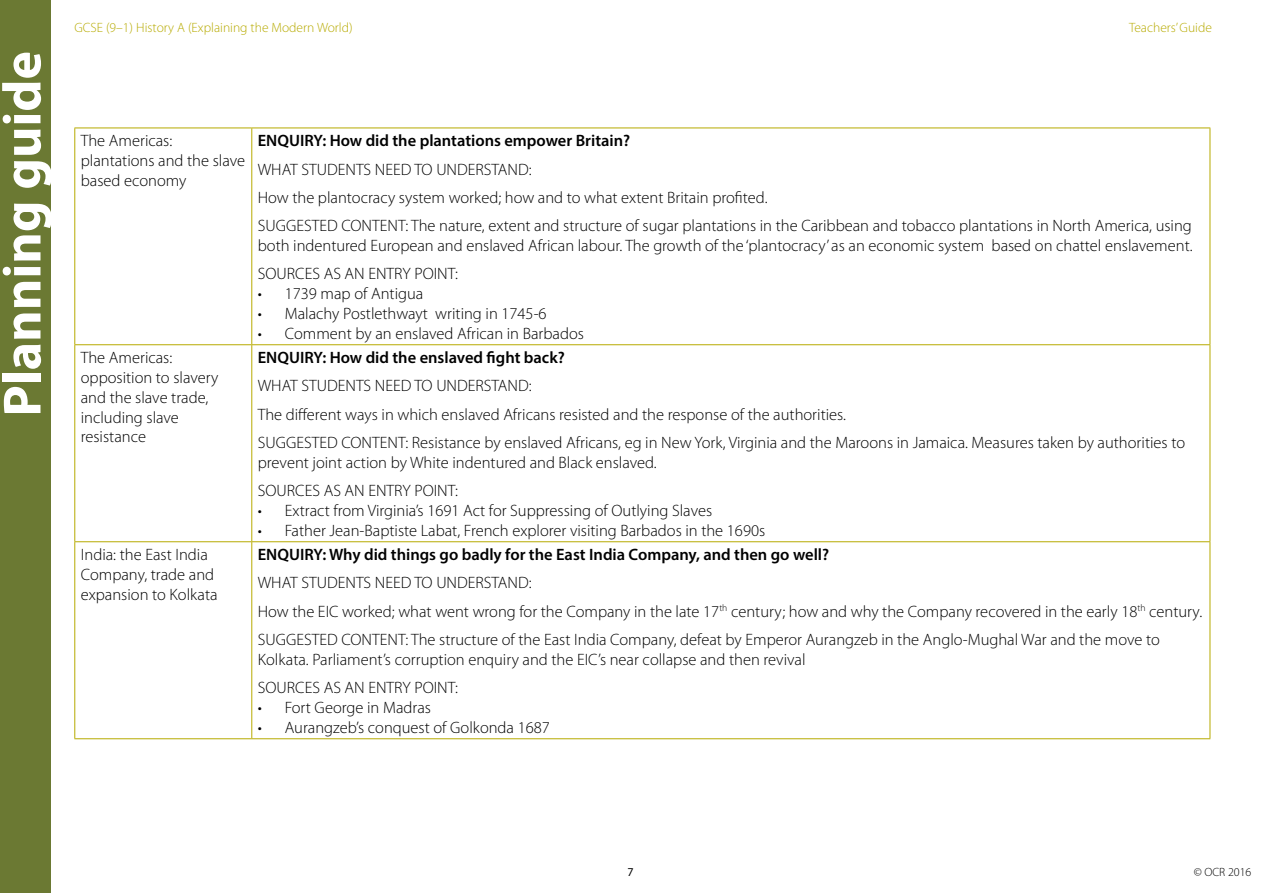
<style>
.page{position:relative;width:1263px;height:893px;background:#fff}
.page>*{position:absolute;margin:0;border:0;box-sizing:border-box;transform-origin:0 0}
.t1{font:700 54px "Myriad Pro";color:#fff}
.TConc_Body{font:300 16.5px/19.8px "Myriad Pro";color:#000}
.TConc_Body-2{font:600 16.5px "Myriad Pro";color:#000}
.t2{font:300 13.5px "Myriad Pro";color:#b7aa00}
.t3{font:300 12px "Myriad Pro";color:#000}
.t4{font:12px "Myriad Pro";color:#000}
</style>
<div class="page">
<div style="left:0;top:0;width:51px;height:893px;background:#6b7933"></div>
<hr style="left:74px;top:128px;width:178px;height:1px;background:#b7aa00">
<hr style="left:74px;top:128px;width:1px;height:216px;background:#b7aa00">
<hr style="left:252px;top:128px;width:958px;height:1px;background:#b7aa00">
<hr style="left:251px;top:128px;width:1px;height:216px;background:#b7aa00">
<hr style="left:1209px;top:128px;width:1px;height:216px;background:#b7aa00">
<hr style="left:74px;top:344px;width:178px;height:1px;background:#b7aa00">
<hr style="left:74px;top:345px;width:1px;height:196px;background:#b7aa00">
<hr style="left:252px;top:344px;width:958px;height:1px;background:#b7aa00">
<hr style="left:251px;top:345px;width:1px;height:196px;background:#b7aa00">
<hr style="left:1209px;top:345px;width:1px;height:196px;background:#b7aa00">
<hr style="left:74px;top:541px;width:178px;height:1px;background:#b7aa00">
<hr style="left:74px;top:542px;width:1px;height:196px;background:#b7aa00">
<hr style="left:252px;top:541px;width:958px;height:1px;background:#b7aa00">
<hr style="left:251px;top:542px;width:1px;height:196px;background:#b7aa00">
<hr style="left:1209px;top:542px;width:1px;height:196px;background:#b7aa00">
<hr style="left:74px;top:738px;width:178px;height:1px;background:#b7aa00">
<hr style="left:252px;top:738px;width:958px;height:1px;background:#b7aa00">
<h1 class="t1" style="left:-13px;top:417px;width:367px;rotate:-90deg">Planning guide</h1>
<p class="t2" style="left:74px;top:21px;width:280px">GCSE (9–1) History A (Explaining the Modern World)</p>
<p class="t2" style="left:1129px;top:21px;width:84px">Teachers’ Guide</p>
<p class="TConc_Body" style="left:81px;top:131px;width:166px">The Americas: plantations and the slave based economy</p>
<p class="TConc_Body-2" style="left:258px;top:130px;width:374px">ENQUIRY: How did the plantations empower Britain?</p>
<p class="TConc_Body" style="left:258px;top:159px;width:275px">WHAT STUDENTS NEED TO UNDERSTAND:</p>
<p class="TConc_Body" style="left:258px;top:188px;width:511px">How the plantocracy system worked; how and to what extent Britain profited.</p>
<p class="TConc_Body" style="left:258px;top:216px;width:936px">SUGGESTED CONTENT: The nature, extent and structure of sugar plantations in the Caribbean and tobacco plantations in North America, using both indentured European and enslaved African labour. The growth of the ‘plantocracy’ as an economic system based on chattel enslavement.</p>
<p class="TConc_Body" style="left:258px;top:264px;width:202px">SOURCES AS AN ENTRY POINT:</p>
<p class="TConc_Body" style="left:258px;top:284px;width:167px">• 1739 map of Antigua</p>
<p class="TConc_Body" style="left:258px;top:304px;width:290px">• Malachy Postlethwayt writing in 1745-6</p>
<p class="TConc_Body" style="left:258px;top:324px;width:328px">• Comment by an enslaved African in Barbados</p>
<p class="TConc_Body" style="left:81px;top:348px;width:139px">The Americas: opposition to slavery and the slave trade, including slave resistance</p>
<p class="TConc_Body-2" style="left:258px;top:347px;width:308px">ENQUIRY: How did the enslaved fight back?</p>
<p class="TConc_Body" style="left:258px;top:376px;width:275px">WHAT STUDENTS NEED TO UNDERSTAND:</p>
<p class="TConc_Body" style="left:258px;top:405px;width:590px">The different ways in which enslaved Africans resisted and the response of the authorities.</p>
<p class="TConc_Body" style="left:258px;top:433px;width:929px">SUGGESTED CONTENT: Resistance by enslaved Africans, eg in New York, Virginia and the Maroons in Jamaica. Measures taken by authorities to prevent joint action by White indentured and Black enslaved.</p>
<p class="TConc_Body" style="left:258px;top:481px;width:202px">SOURCES AS AN ENTRY POINT:</p>
<p class="TConc_Body" style="left:258px;top:501px;width:456px">• Extract from Virginia’s 1691 Act for Suppressing of Outlying Slaves</p>
<p class="TConc_Body" style="left:258px;top:521px;width:509px">• Father Jean-Baptiste Labat, French explorer visiting Barbados in the 1690s</p>
<p class="TConc_Body" style="left:81px;top:545px;width:138px">India: the East India<br>Company, trade and expansion to Kolkata</p>
<p class="TConc_Body-2" style="left:258px;top:544px;width:573px">ENQUIRY: Why did things go badly for the East India Company, and then go well?</p>
<p class="TConc_Body" style="left:258px;top:573px;width:275px">WHAT STUDENTS NEED TO UNDERSTAND:</p>
<p class="TConc_Body" style="left:258px;top:602px;width:946px">How the EIC worked; what went wrong for the Company in the late 17<sup>th</sup> century; how and why the Company recovered in the early 18<sup>th</sup> century.</p>
<p class="TConc_Body" style="left:258px;top:630px;width:903px">SUGGESTED CONTENT: The structure of the East India Company, defeat by Emperor Aurangzeb in the Anglo-Mughal War and the move to<br>Kolkata. Parliament’s corruption enquiry and the EIC’s near collapse and then revival</p>
<p class="TConc_Body" style="left:258px;top:678px;width:202px">SOURCES AS AN ENTRY POINT:</p>
<p class="TConc_Body" style="left:258px;top:698px;width:175px">• Fort George in Madras</p>
<p class="TConc_Body" style="left:258px;top:718px;width:294px">• Aurangzeb’s conquest of Golkonda 1687</p>
<p class="t4" style="left:627px;top:865px;width:8px">7</p>
<p class="t3" style="left:1194px;top:866px;width:59px">© OCR 2016</p>
</div>
